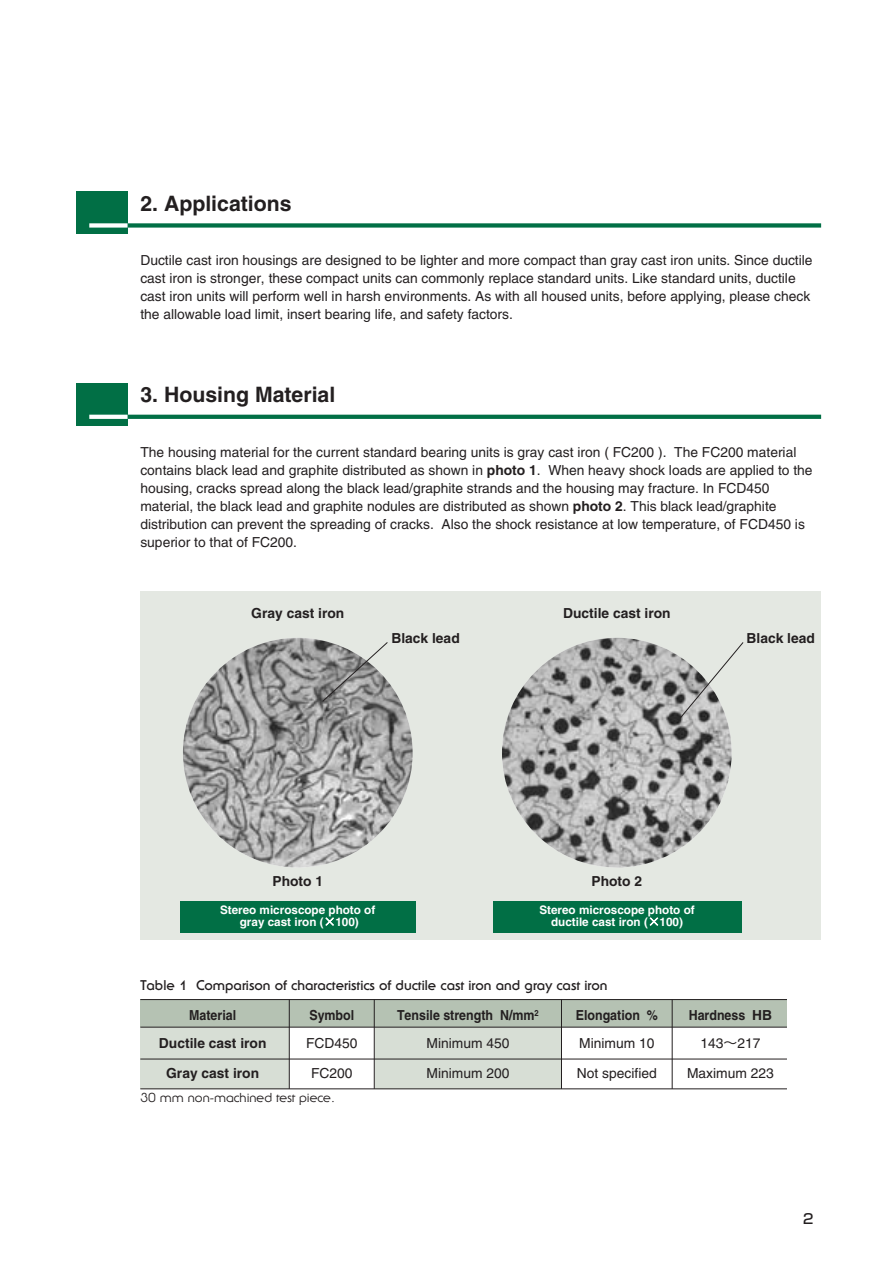
<style>
.page{position:relative;width:893px;height:1262px;background:#fff}
.page>*{position:absolute;margin:0;border:0;box-sizing:border-box;transform-origin:0 0}
.t1{font:700 21.3px "Helvetica";color:#231f20}
.t2{font:13.8px/18px "Helvetica";color:#231f20}
.t3{font:700 13.8px "Helvetica";color:#231f20}
.t4{font:700 13.8px "Serif Gothic";color:#231f20}
.t5{font:700 13.8px "Helvetica";color:#231f20;scale:.9 1}
.t6{font:500 13.8px "Shin Go";color:#231f20}
.t7{font:12.75px "Serif Gothic";color:#231f20}
.t8{font:700 11.7px/12.3px "Helvetica";color:#fff;text-align:center}
.s1{font-weight:700}
.s2{font-family:"Ryumin";font-weight:300}
.s3{font-family:"Shin Go"}
</style>
<div class="page">
<div style="left:140px;top:1027px;width:647px;height:62px;background:#d7ded5"></div>
<div style="left:561px;top:1027px;width:226px;height:62px;background:#fff"></div>
<div style="left:289px;top:1027px;width:85px;height:62px;background:#fff"></div>
<div style="left:140px;top:999px;width:647px;height:28px;background:#b5c2b3"></div>
<div style="left:125px;top:223px;width:696px;height:5px;background:#016f45"></div>
<div style="left:77px;top:191px;width:51px;height:43px;background:#016f45"></div>
<div style="left:89px;top:223px;width:39px;height:5px;background:#fff"></div>
<div style="left:125px;top:414px;width:696px;height:5px;background:#016f45"></div>
<div style="left:77px;top:383px;width:51px;height:42px;background:#016f45"></div>
<div style="left:89px;top:414px;width:39px;height:5px;background:#fff"></div>
<div style="left:140px;top:591px;width:681px;height:348px;background:#e4e8e2"></div>
<img style="left:183px;top:638px;width:229px;height:229px;border-radius:50%">
<img style="left:502px;top:638px;width:229px;height:229px;border-radius:50%">
<div style="left:492px;top:901px;width:249px;height:31px;background:#016f45"></div>
<div style="left:180px;top:901px;width:235px;height:31px;background:#016f45"></div>
<hr style="left:140px;top:1026px;width:647px;height:1px;background:#231f20">
<hr style="left:140px;top:1088px;width:647px;height:1px;background:#231f20">
<hr style="left:140px;top:1058px;width:647px;height:1px;background:#231f20">
<hr style="left:140px;top:999px;width:647px;height:1px;background:#231f20">
<hr style="left:289px;top:999px;width:1px;height:89px;background:#231f20">
<hr style="left:374px;top:999px;width:1px;height:89px;background:#231f20">
<hr style="left:561px;top:999px;width:1px;height:89px;background:#231f20">
<hr style="left:672px;top:999px;width:1px;height:89px;background:#231f20">
<svg style="left:322px;top:641px;width:422px;height:77px"></svg>
<h1 class="t1" style="left:140px;top:196px;width:153px">2. Applications</h1>
<p class="t2" style="left:140px;top:253px;width:673px">Ductile cast iron housings are designed to be lighter and more compact than gray cast iron units. Since ductile cast iron is stronger, these compact units can commonly replace standard units. Like standard units, ductile cast iron units will perform well in harsh environments. As with all housed units, before applying, please check the allowable load limit, insert bearing life, and safety factors.</p>
<h1 class="t1" style="left:140px;top:387px;width:196px">3. Housing Material</h1>
<p class="t2" style="left:140px;top:444px;width:673px">The housing material for the current standard bearing units is gray cast iron ( FC200 ). The FC200 material contains black lead and graphite distributed as shown in <span class="s1">photo 1</span>. When heavy shock loads are applied to the housing, cracks spread along the black lead/graphite strands and the housing may fracture. In FCD450 material, the black lead and graphite nodules are distributed as shown <span class="s1">photo 2</span>. This black lead/graphite distribution can prevent the spreading of cracks. Also the shock resistance at low temperature, of FCD450 is superior to that of FC200.</p>
<p class="t3" style="left:251px;top:608px;width:94px">Gray cast iron</p>
<p class="t3" style="left:563px;top:608px;width:109px">Ductile cast iron</p>
<p class="t3" style="left:391px;top:633px;width:70px">Black lead</p>
<p class="t3" style="left:746px;top:633px;width:70px">Black lead</p>
<p class="t3" style="left:272px;top:876px;width:52px">Photo 1</p>
<p class="t3" style="left:591px;top:876px;width:52px">Photo 2</p>
<p class="t8" style="left:220px;top:904px;width:157px">Stereo microscope photo of gray cast iron (<span class="s2">×</span>100)</p>
<p class="t8" style="left:539px;top:904px;width:157px">Stereo microscope photo of ductile cast iron (<span class="s2">×</span>100)</p>
<p class="t4" style="left:140px;top:980px;width:468px">Table 1 Comparison of characteristics of ductile cast iron and gray cast iron</p>
<p class="t5" style="left:189px;top:1010px;width:54px">Material</p>
<p class="t5" style="left:309px;top:1010px;width:51px">Symbol</p>
<p class="t5" style="left:397px;top:1010px;width:159px">Tensile strength N/mm<sup>2</sup></p>
<p class="t5" style="left:575px;top:1010px;width:93px">Elongation %</p>
<p class="t5" style="left:688px;top:1010px;width:94px">Hardness HB</p>
<p class="t3" style="left:159px;top:1037px;width:109px">Ductile cast iron</p>
<p class="t2" style="left:306px;top:1035px;width:53px">FCD450</p>
<p class="t2" style="left:426px;top:1035px;width:84px">Minimum 450</p>
<p class="t2" style="left:579px;top:1035px;width:77px">Minimum 10</p>
<p class="t2" style="left:700px;top:1035px;width:61px">143<span class="s3">～</span>217</p>
<p class="t3" style="left:166px;top:1067px;width:94px">Gray cast iron</p>
<p class="t2" style="left:311px;top:1065px;width:43px">FC200</p>
<p class="t2" style="left:426px;top:1065px;width:84px">Minimum 200</p>
<p class="t2" style="left:577px;top:1065px;width:81px">Not specified</p>
<p class="t2" style="left:687px;top:1065px;width:88px">Maximum 223</p>
<p class="t7" style="left:140px;top:1093px;width:196px">30 mm non-machined test piece.</p>
<p class="t6" style="left:803px;top:1213px;width:12px">2</p>
</div>
